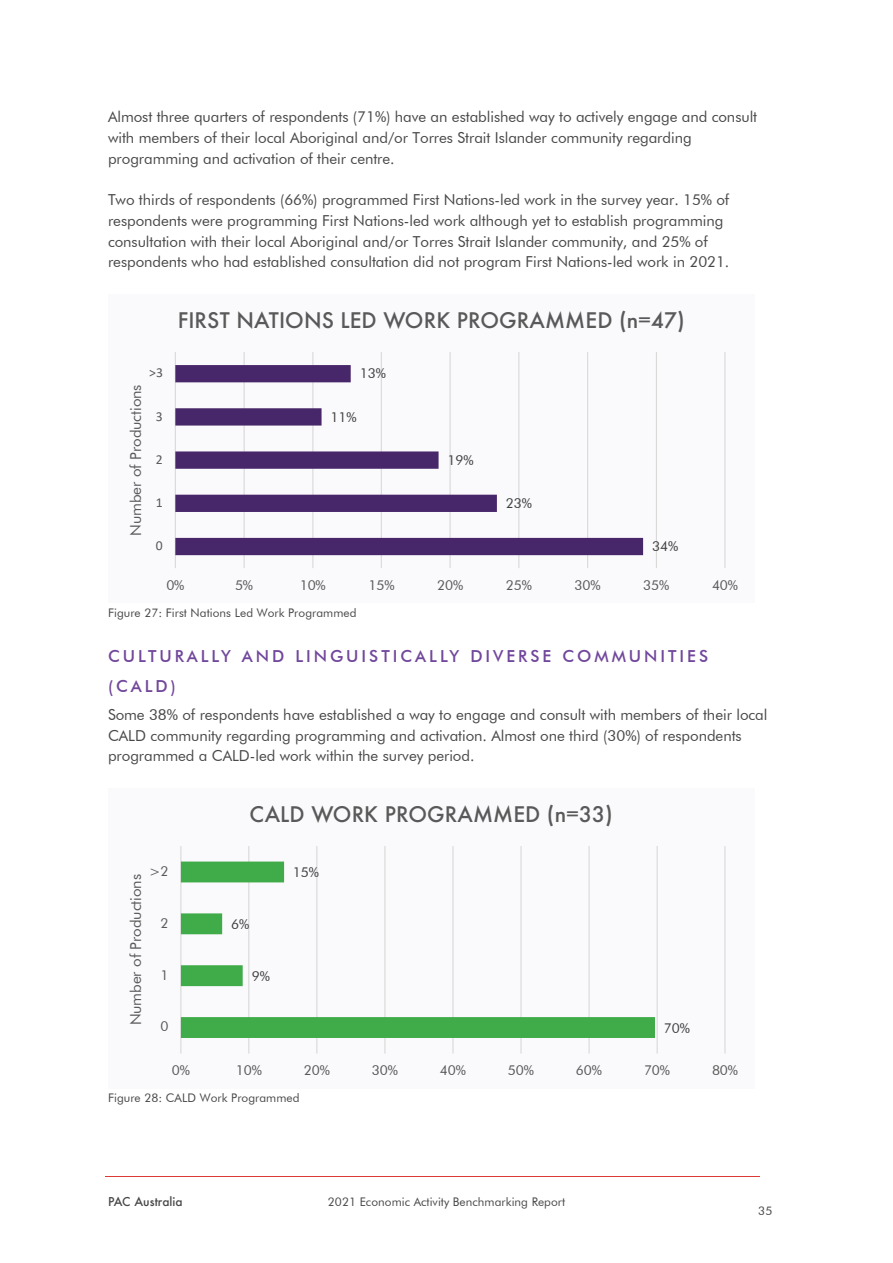
<style>
.page{position:relative;width:893px;height:1263px;background:#fff}
.page>*{position:absolute;margin:0;border:0;box-sizing:border-box;transform-origin:0 0}
.t1{font:500 20.85px "Futura";letter-spacing:.005em;color:#595959}
.t2{font:500 16.5px/29.5px "Futura BT";letter-spacing:.18em;color:#71479b}
.t3{font:15.15px/20.7px "Futura BT";letter-spacing:-.005em;color:#48484a}
.t4{font:15.15px "Futura BT";letter-spacing:-.005em;color:#595959}
.t5{font:13.65px "Futura BT";letter-spacing:-.01em;color:#595959}
.t6{font:13.65px "Futura BT";letter-spacing:-.01em;color:#404040}
.t7{font:13.65px "Calibri";color:#595959}
.t8{font:11.85px "Futura BT";letter-spacing:.005em;color:#48484a}
.t9{font:500 11.85px "Futura";letter-spacing:.005em;color:#48484a}
</style>
<div class="page">
<hr style="left:106px;top:1176px;width:654px;height:1px;background:#da3a33">
<div style="left:108px;top:294px;width:646px;height:309px;background:#faf9fc"></div>
<hr style="left:175px;top:352px;width:1px;height:216px;background:#d9d9d9">
<hr style="left:244px;top:352px;width:1px;height:216px;background:#d9d9d9">
<hr style="left:312px;top:352px;width:1px;height:216px;background:#d9d9d9">
<hr style="left:381px;top:352px;width:1px;height:216px;background:#d9d9d9">
<hr style="left:449px;top:352px;width:2px;height:216px;background:#d9d9d9">
<hr style="left:518px;top:352px;width:1px;height:216px;background:#d9d9d9">
<hr style="left:587px;top:352px;width:1px;height:216px;background:#d9d9d9">
<hr style="left:656px;top:352px;width:1px;height:216px;background:#d9d9d9">
<hr style="left:724px;top:352px;width:1px;height:216px;background:#d9d9d9">
<svg style="left:175px;top:365px;width:468px;height:190px"></svg>
<div style="left:108px;top:788px;width:646px;height:300px;background:#faf9fc"></div>
<hr style="left:180px;top:846px;width:1px;height:207px;background:#d9d9d9">
<hr style="left:248px;top:846px;width:1px;height:207px;background:#d9d9d9">
<hr style="left:316px;top:846px;width:1px;height:207px;background:#d9d9d9">
<hr style="left:384px;top:846px;width:1px;height:207px;background:#d9d9d9">
<hr style="left:452px;top:846px;width:1px;height:207px;background:#d9d9d9">
<hr style="left:520px;top:846px;width:1px;height:207px;background:#d9d9d9">
<hr style="left:588px;top:846px;width:2px;height:207px;background:#d9d9d9">
<hr style="left:656px;top:846px;width:2px;height:207px;background:#d9d9d9">
<hr style="left:724px;top:846px;width:1px;height:207px;background:#d9d9d9">
<svg style="left:181px;top:861px;width:474px;height:177px"></svg>
<p class="t3" style="left:108px;top:107px;width:651px">Almost three quarters of respondents (71%) have an established way to actively engage and consult with members of their local Aboriginal and/or Torres Strait Islander community regarding programming and activation of their centre.</p>
<p class="t3" style="left:108px;top:189px;width:623px">Two thirds of respondents (66%) programmed First Nations-led work in the survey year. 15% of respondents were programming First Nations-led work although yet to establish programming consultation with their local Aboriginal and/or Torres Strait Islander community, and 25% of respondents who had established consultation did not program First Nations-led work in 2021.</p>
<h1 class="t1" style="left:178px;top:306px;width:509px">FIRST NATIONS LED WORK PROGRAMMED (n=47)</h1>
<p class="t4" style="left:127px;top:536px;width:153px;rotate:-90deg">Number of Productions</p>
<p class="t7" style="left:149px;top:364px;width:15px">&gt;3</p>
<p class="t7" style="left:156px;top:407px;width:8px">3</p>
<p class="t7" style="left:156px;top:451px;width:8px">2</p>
<p class="t7" style="left:156px;top:494px;width:8px">1</p>
<p class="t7" style="left:156px;top:537px;width:8px">0</p>
<p class="t6" style="left:360px;top:365px;width:28px">13%</p>
<p class="t6" style="left:330px;top:408px;width:28px">11%</p>
<p class="t6" style="left:447px;top:452px;width:28px">19%</p>
<p class="t6" style="left:506px;top:495px;width:28px">23%</p>
<p class="t6" style="left:652px;top:538px;width:28px">34%</p>
<p class="t5" style="left:166px;top:577px;width:20px">0%</p>
<p class="t5" style="left:235px;top:577px;width:20px">5%</p>
<p class="t5" style="left:300px;top:577px;width:27px">10%</p>
<p class="t5" style="left:368px;top:577px;width:27px">15%</p>
<p class="t5" style="left:437px;top:577px;width:27px">20%</p>
<p class="t5" style="left:506px;top:577px;width:27px">25%</p>
<p class="t5" style="left:574px;top:577px;width:27px">30%</p>
<p class="t5" style="left:643px;top:577px;width:27px">35%</p>
<p class="t5" style="left:712px;top:577px;width:27px">40%</p>
<p class="t8" style="left:108px;top:606px;width:250px">Figure 27: First Nations Led Work Programmed</p>
<p class="t2" style="left:108px;top:641px;width:602px">CULTURALLY AND LINGUISTICALLY DIVERSE COMMUNITIES (CALD)</p>
<p class="t3" style="left:108px;top:704px;width:661px">Some 38% of respondents have established a way to engage and consult with members of their local<br>CALD community regarding programming and activation. Almost one third (30%) of respondents programmed a CALD-led work within the survey period.</p>
<h1 class="t1" style="left:250px;top:800px;width:365px">CALD WORK PROGRAMMED (n=33)</h1>
<p class="t4" style="left:127px;top:1025px;width:153px;rotate:-90deg">Number of Productions</p>
<p class="t5" style="left:149px;top:863px;width:21px">&gt;2</p>
<p class="t5" style="left:160px;top:915px;width:10px">2</p>
<p class="t5" style="left:160px;top:966px;width:10px">1</p>
<p class="t5" style="left:160px;top:1018px;width:10px">0</p>
<p class="t6" style="left:231px;top:916px;width:20px">6%</p>
<p class="t6" style="left:252px;top:967px;width:20px">9%</p>
<p class="t6" style="left:293px;top:863px;width:28px">15%</p>
<p class="t6" style="left:664px;top:1019px;width:28px">70%</p>
<p class="t5" style="left:172px;top:1062px;width:20px">0%</p>
<p class="t5" style="left:236px;top:1062px;width:27px">10%</p>
<p class="t5" style="left:304px;top:1062px;width:27px">20%</p>
<p class="t5" style="left:372px;top:1062px;width:27px">30%</p>
<p class="t5" style="left:440px;top:1062px;width:27px">40%</p>
<p class="t5" style="left:508px;top:1062px;width:27px">50%</p>
<p class="t5" style="left:576px;top:1062px;width:27px">60%</p>
<p class="t5" style="left:644px;top:1062px;width:27px">70%</p>
<p class="t5" style="left:712px;top:1062px;width:27px">80%</p>
<p class="t8" style="left:108px;top:1091px;width:193px">Figure 28: CALD Work Programmed</p>
<p class="t9" style="left:108px;top:1194px;width:76px">PAC Australia</p>
<p class="t8" style="left:328px;top:1195px;width:239px">2021 Economic Activity Benchmarking Report</p>
<p class="t8" style="left:758px;top:1203px;width:16px">35</p>
</div>
